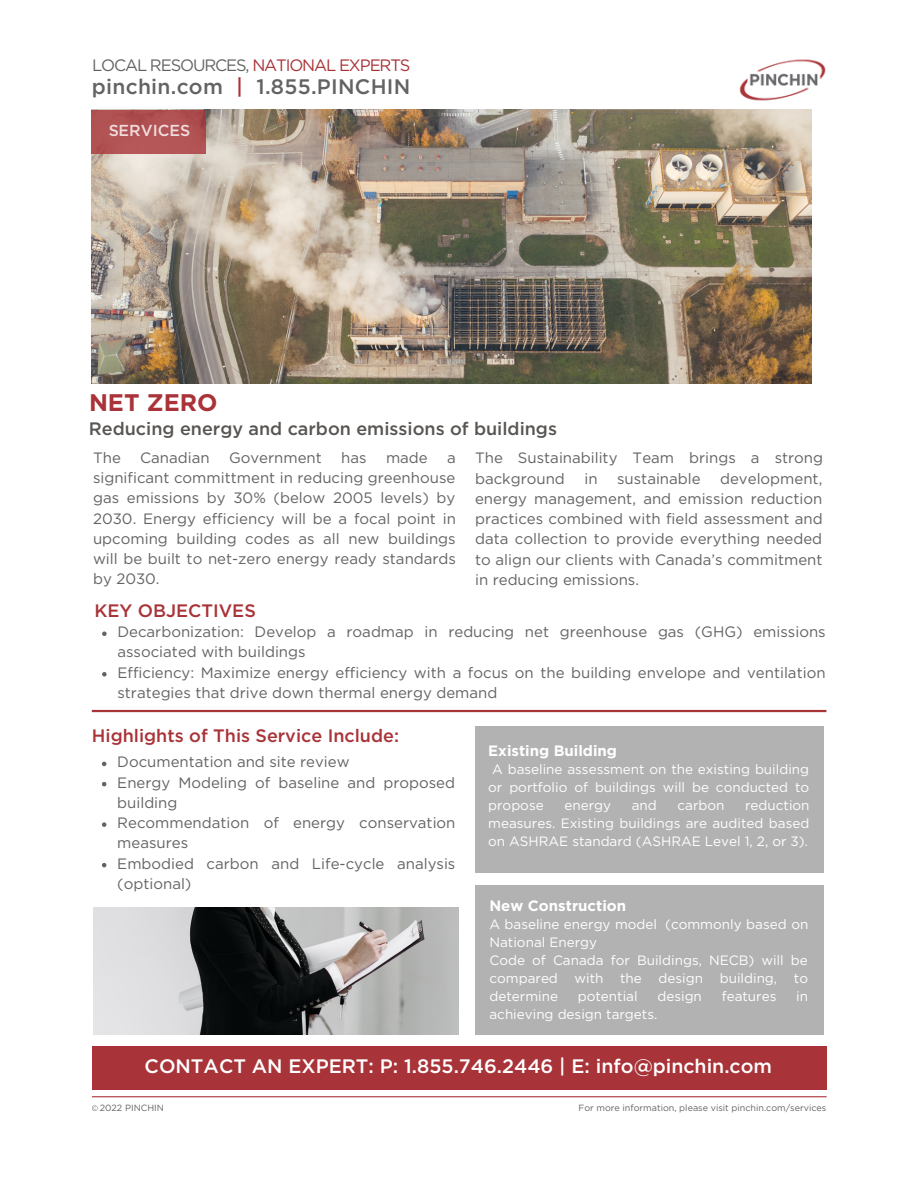
<style>
.page{position:relative;width:918px;height:1188px;background:#fff}
.page>*{position:absolute;margin:0;border:0;box-sizing:border-box;transform-origin:0 0}
.t1{font:700 24px "Gotham";color:#a93339}
.t2{font:500 21px "Gotham";letter-spacing:.01em;color:#636363}
.t3{font:500 19.5px "Gotham";color:#fff}
.t4{font:500 18px "Gotham";color:#a83338}
.t5{font:500 18px "Gotham";color:#585553}
.t6{font:16.5px "Gotham";letter-spacing:-.07em;color:#636363}
.t7{font:500 15.9px "Gotham";color:#fff}
.t8{font:15px/20.2px "Gotham";color:#636363}
.t9{font:700 15px "Gotham";color:#fff}
.t10{font:13.5px/18px "Gotham";color:#fff;text-align:justify}
.t11{font:9px "Gotham";color:#636363}
.s1{color:#a83338}
</style>
<div class="page">
<img style="left:93px;top:908px;width:366px;height:127px">
<img style="left:92px;top:110px;width:720px;height:273px">
<img style="left:740px;top:59px;width:86px;height:42px">
<hr style="left:92px;top:1096px;width:735px;height:1px;background:#a83338">
<svg style="left:92px;top:1105px;width:6px;height:6px"></svg>
<div style="left:92px;top:1047px;width:734px;height:43px;background:#a83338"></div>
<hr style="left:92px;top:710px;width:734px;height:2px;background:#a83338">
<div style="left:475px;top:727px;width:348px;height:146px;background:#b2b2b2"></div>
<div style="left:475px;top:885px;width:348px;height:149px;background:#b2b2b2"></div>
<svg style="left:102px;top:762px;width:4px;height:4px"></svg>
<svg style="left:102px;top:782px;width:4px;height:4px"></svg>
<svg style="left:102px;top:822px;width:4px;height:5px"></svg>
<svg style="left:102px;top:863px;width:4px;height:4px"></svg>
<svg style="left:102px;top:632px;width:5px;height:4px"></svg>
<svg style="left:102px;top:672px;width:5px;height:5px"></svg>
<div style="left:92px;top:110px;width:114px;height:44px;background:#b25354"></div>
<p class="t6" style="left:92px;top:57px;width:320px">LOCAL RESOURCES, <span class="s1">NATIONAL EXPERTS</span></p>
<h2 class="t2" style="left:92px;top:77px;width:320px">pinchin.com <span class="s1">|</span> 1.855.PINCHIN</h2>
<p class="t7" style="left:108px;top:123px;width:83px">SERVICES</p>
<h1 class="t1" style="left:89px;top:392px;width:130px">NET ZERO</h1>
<p class="t5" style="left:89px;top:420px;width:470px">Reducing energy and carbon emissions of buildings</p>
<p class="t8" style="left:475px;top:449px;width:350px">The Sustainability Team brings a strong background</p>
<p class="t8" style="left:93px;top:448px;width:29px">The</p>
<p class="t8" style="left:140px;top:448px;width:71px">Canadian</p>
<p class="t8" style="left:229px;top:448px;width:94px">Government</p>
<p class="t8" style="left:341px;top:448px;width:27px">has</p>
<p class="t8" style="left:386px;top:448px;width:43px">made</p>
<p class="t8" style="left:93px;top:448px;width:364px;text-align:justify;text-indent:354px">a significant committment in reducing greenhouse gas emissions by 30% (below 2005 levels) by 2030. Energy efficiency will be a focal point in upcoming building codes as all new buildings will be built to net-zero energy ready standards by 2030.</p>
<p class="t8" style="left:117px;top:623px;width:710px">Decarbonization: Develop a roadmap in reducing net greenhouse gas (GHG) emissions associated with buildings<br>Efficiency: Maximize energy efficiency with a focus on the building envelope and ventilation strategies that drive down thermal energy demand</p>
<p class="t8" style="left:475px;top:469px;width:349px;text-align:justify;text-indent:245px">development, energy management, and emission reduction practices combined with field assessment and data collection to provide everything needed to align our clients with Canada’s commitment in reducing emissions.</p>
<p class="t8" style="left:584px;top:469px;width:15px">in</p>
<p class="t8" style="left:617px;top:469px;width:85px">sustainable</p>
<p class="t4" style="left:94px;top:602px;width:163px">KEY OBJECTIVES</p>
<p class="t4" style="left:92px;top:727px;width:309px">Highlights of This Service Include:</p>
<p class="t8" style="left:117px;top:753px;width:340px">Documentation and site review<br>Energy Modeling of baseline and proposed building<br>Recommendation of energy conservation measures<br>Embodied carbon and Life-cycle analysis (optional)</p>
<p class="t9" style="left:488px;top:744px;width:130px">Existing Building</p>
<p class="t10" style="left:488px;top:761px;width:323px">A baseline assessment on the existing building or portfolio of buildings will be conducted to propose</p>
<p class="t10" style="left:488px;top:797px;width:323px;text-indent:257px">reduction measures. Existing buildings are audited based on ASHRAE standard (ASHRAE Level 1, 2, or 3).</p>
<p class="t10" style="left:564px;top:797px;width:48px">energy</p>
<p class="t10" style="left:632px;top:797px;width:27px">and</p>
<p class="t10" style="left:677px;top:797px;width:48px">carbon</p>
<p class="t9" style="left:489px;top:899px;width:138px">New Construction</p>
<p class="t10" style="left:489px;top:915px;width:320px;text-align:left">A baseline energy model (commonly based on<br>National Energy<br>Code of Canada for Buildings, NECB) will be compared with the design building, to determine</p>
<p class="t10" style="left:578px;top:987px;width:61px">potential</p>
<p class="t10" style="left:657px;top:987px;width:46px">design</p>
<p class="t10" style="left:722px;top:987px;width:56px">features</p>
<p class="t10" style="left:796px;top:987px;width:13px">in</p>
<p class="t10" style="left:489px;top:1005px;width:169px">achieving design targets.</p>
<h3 class="t3" style="left:145px;top:1058px;width:629px">CONTACT AN EXPERT: P: 1.855.746.2446 | E: info@pinchin.com</h3>
<p class="t11" style="left:100px;top:1104px;width:66px">2022 PINCHIN</p>
<p class="t11" style="left:579px;top:1104px;width:249px">For more information, please visit pinchin.com/services</p>
</div>
